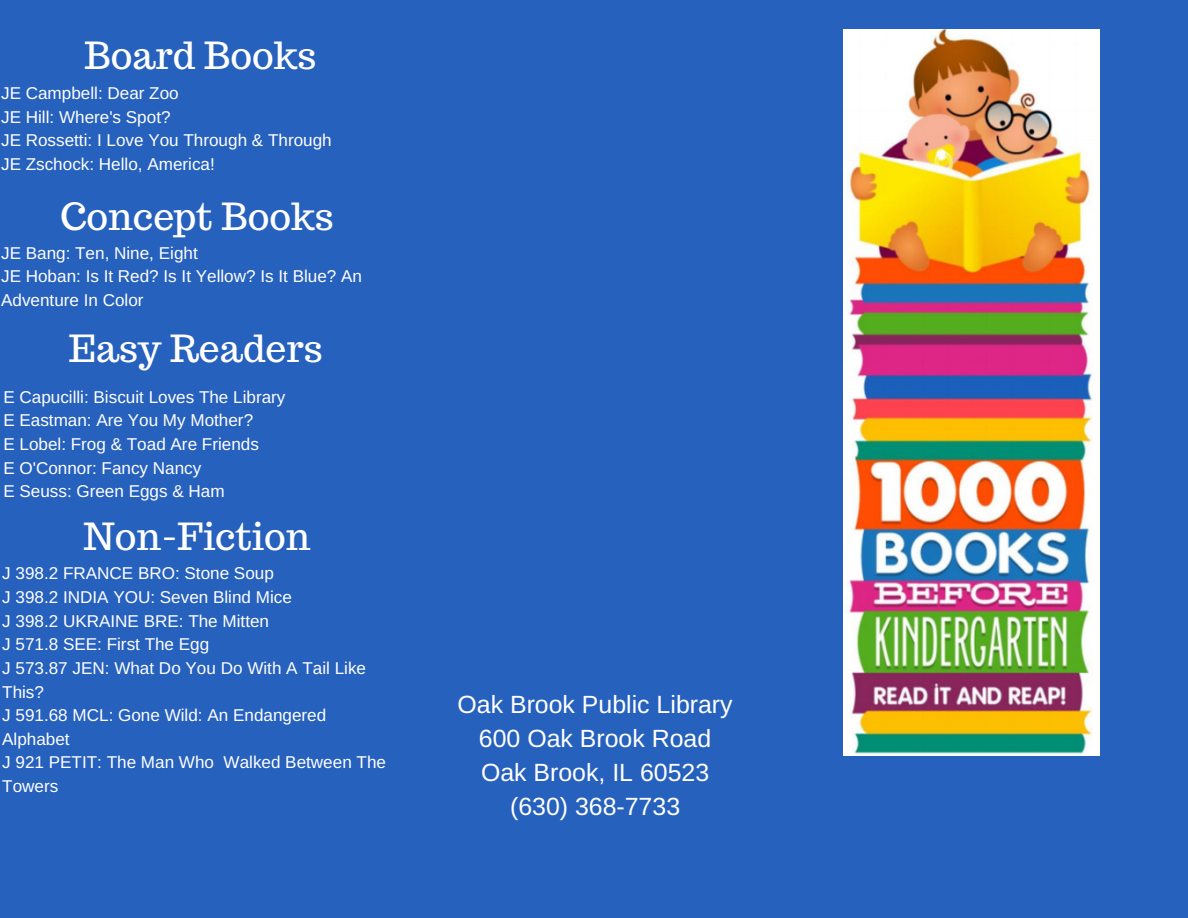
<style>
.page{position:relative;width:1188px;height:918px;background:#2761be}
.page>*{position:absolute;margin:0;border:0;box-sizing:border-box;transform-origin:0 0}
.t1{font:37.35px "Trocchi";color:#fff}
.t2{font:24.9px/33.8px "Arimo";color:#fff;text-align:center}
.t3{font:17.1px/23.7px "Arimo";color:#fff}
</style>
<div class="page">
<img style="left:844px;top:29px;width:255px;height:727px">
<h1 class="t1" style="left:84px;top:31px;width:234px">Board Books</h1>
<p class="t3" style="left:1px;top:81px;width:332px">JE Campbell: Dear Zoo<br>JE Hill: Where's Spot?<br>JE Rossetti: I Love You Through &amp; Through<br>JE Zschock: Hello, America!</p>
<h1 class="t1" style="left:60px;top:191px;width:275px">Concept Books</h1>
<p class="t3" style="left:1px;top:241px;width:362px">JE Bang: Ten, Nine, Eight<br>JE Hoban: Is It Red? Is It Yellow? Is It Blue? An<br>Adventure In Color</p>
<h1 class="t1" style="left:69px;top:324px;width:255px">Easy Readers</h1>
<p class="t3" style="left:3px;top:385px;width:284px">E Capucilli: Biscuit Loves The Library<br>E Eastman: Are You My Mother?<br>E Lobel: Frog &amp; Toad Are Friends<br>E O'Connor: Fancy Nancy<br>E Seuss: Green Eggs &amp; Ham</p>
<h1 class="t1" style="left:84px;top:512px;width:228px">Non-Fiction</h1>
<p class="t3" style="left:2px;top:562px;width:385px">J 398.2 FRANCE BRO: Stone Soup<br>J 398.2 INDIA YOU: Seven Blind Mice<br>J 398.2 UKRAINE BRE: The Mitten<br>J 571.8 SEE: First The Egg<br>J 573.87 JEN: What Do You Do With A Tail Like<br>This?<br>J 591.68 MCL: Gone Wild: An Endangered<br>Alphabet<br>J 921 PETIT: The Man Who Walked Between The<br>Towers</p>
<h2 class="t2" style="left:458px;top:688px;width:277px">Oak Brook Public Library<br>600 Oak Brook Road<br>Oak Brook, IL 60523 (630) 368-7733</h2>
</div>
